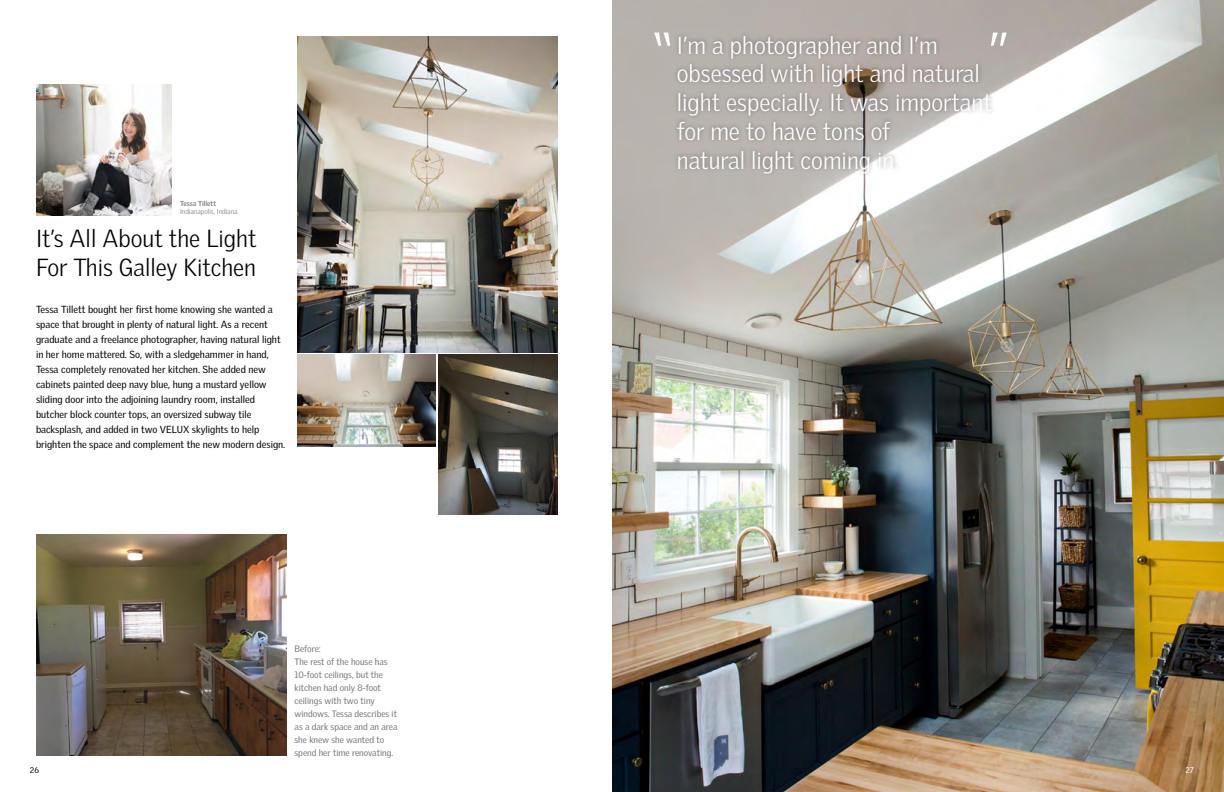
<style>
.page{position:relative;width:1224px;height:792px;background:#fff}
.page>*{position:absolute;margin:0;border:0;box-sizing:border-box;transform-origin:0 0}
.t1{font:300 61.4px "Velux Gothic";color:#fff}
.t2{font:300 24px/28.8px "Velux Gothic";color:#fff}
.t3{font:300 24px/29px "Velux Gothic";color:#000}
.t4{font:10px/15px "Velux Gothic";color:#000}
.t5{font:9px/13px "Velux Gothic";color:#777878}
.t6{font:8px "Velux Gothic";color:#000}
.t7{font:8px "Velux Gothic";color:#fff}
.t8{font:300 7px "Velux Gothic";color:#777878}
.t9{font:700 7px "Velux Gothic";color:#777878}
</style>
<div class="page">
<img style="left:612px;top:0;width:612px;height:792px">
<div style="left:673px;top:31px;width:323px;height:146px;background:#000;opacity:.35"></div>
<img style="left:36px;top:85px;width:135px;height:130px">
<img style="left:37px;top:534px;width:249px;height:222px">
<img style="left:298px;top:36px;width:260px;height:316px">
<img style="left:438px;top:355px;width:120px;height:159px">
<img style="left:298px;top:355px;width:138px;height:92px">
<p class="t9" style="left:180px;top:199px;width:38px">Tessa Tillett</p>
<p class="t8" style="left:180px;top:208px;width:59px">Indianapolis, Indiana</p>
<h2 class="t3" style="left:36px;top:223px;width:222px">It’s All About the Light<br>For This Galley Kitchen</h2>
<p class="t4" style="left:36px;top:301px;width:251px">Tessa Tillett bought her first home knowing she wanted a space that brought in plenty of natural light. As a recent graduate and a freelance photographer, having natural light in her home mattered. So, with a sledgehammer in hand, Tessa completely renovated her kitchen. She added new cabinets painted deep navy blue, hung a mustard yellow sliding door into the adjoining laundry room, installed butcher block counter tops, an oversized subway tile backsplash, and added in two VELUX skylights to help brighten the space and complement the new modern design.</p>
<p class="t5" style="left:295px;top:642px;width:104px">Before:<br>The rest of the house has<br>10-foot ceilings, but the kitchen had only 8-foot ceilings with two tiny windows. Tessa describes it as a dark space and an area she knew she wanted to spend her time renovating.</p>
<h1 class="t1" style="left:652px;top:18px;width:22px">“</h1>
<h1 class="t1" style="left:988px;top:18px;width:22px">”</h1>
<h2 class="t2" style="left:677px;top:30px;width:317px">I’m a photographer and I’m obsessed with light and natural light especially. It was important for me to have tons of<br>natural light coming in.</h2>
<p class="t6" style="left:30px;top:766px;width:10px">26</p>
<p class="t7" style="left:1185px;top:766px;width:10px">27</p>
</div>
